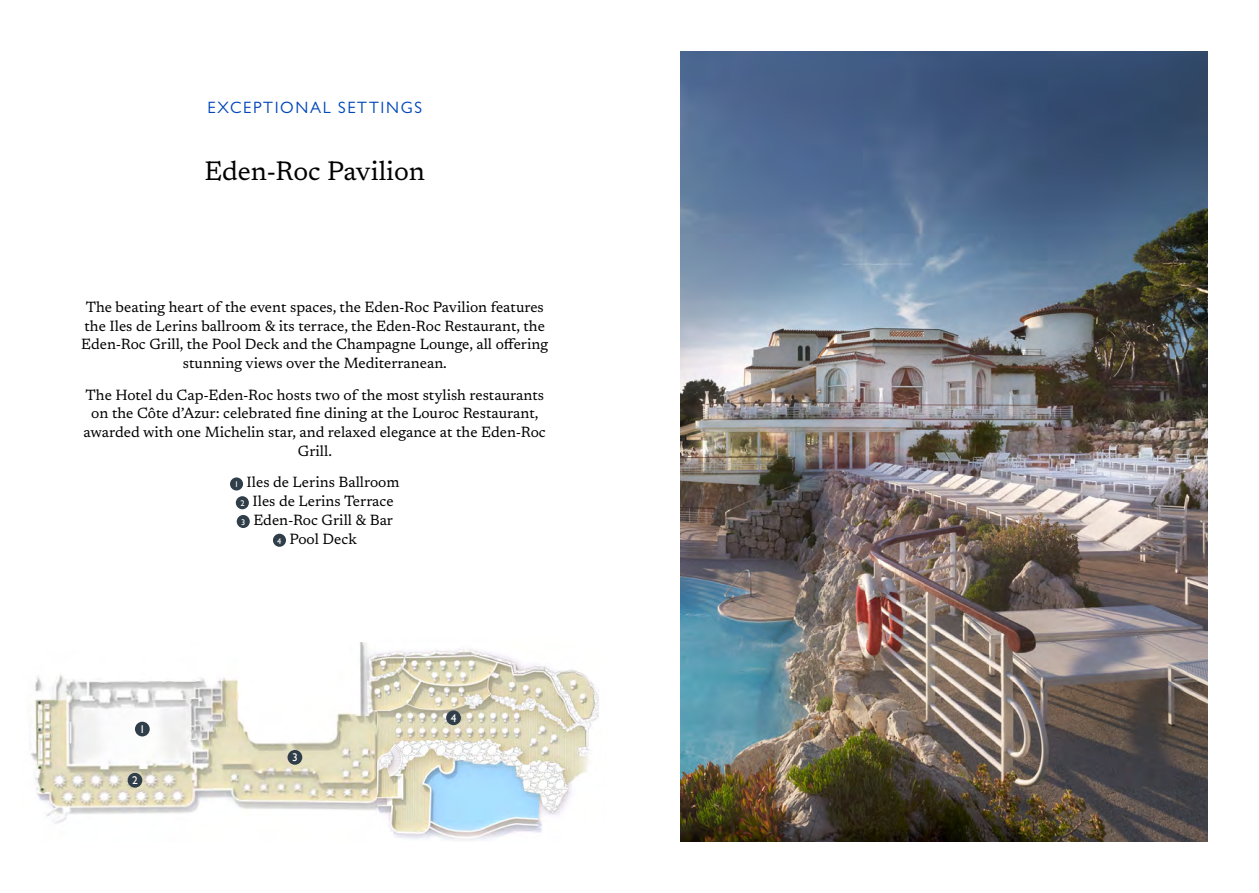
<style>
.page{position:relative;width:1259px;height:893px;background:#fff}
.page>*{position:absolute;margin:0;border:0;box-sizing:border-box;transform-origin:0 0}
.t1{font:27px "Newsreader";color:#000}
.t2{font:16.5px "Gill Sans MT Pro";letter-spacing:.1em;color:#0047ba}
.t3{font:15px/18.8px "Newsreader";color:#000;text-align:center}
.t4{font:11.4px "Gill Sans";color:#fff}
.s1{font-family:"Gill Sans";font-size:8.4px;color:#fff}
</style>
<div class="page">
<div style="left:230px;top:477px;width:13px;height:13px;background:#303e49;border-radius:50%"></div>
<div style="left:236px;top:496px;width:13px;height:13px;background:#303e49;border-radius:50%"></div>
<div style="left:237px;top:515px;width:13px;height:13px;background:#303e49;border-radius:50%"></div>
<div style="left:273px;top:534px;width:13px;height:13px;background:#303e49;border-radius:50%"></div>
<img style="left:30px;top:642px;width:347px;height:182px">
<img style="left:377px;top:649px;width:222px;height:192px">
<div style="left:446px;top:710px;width:15px;height:15px;background:#303e49;border-radius:50%"></div>
<div style="left:287px;top:750px;width:15px;height:15px;background:#303e49;border-radius:50%"></div>
<div style="left:128px;top:773px;width:14px;height:15px;background:#303e49;border-radius:50%"></div>
<div style="left:135px;top:722px;width:15px;height:14px;background:#303e49;border-radius:50%"></div>
<img style="left:680px;top:51px;width:528px;height:791px">
<p class="t2" style="left:207px;top:98px;width:216px">EXCEPTIONAL SETTINGS</p>
<h1 class="t1" style="left:204px;top:151px;width:222px">Eden-Roc Pavilion</h1>
<p class="t3" style="left:81px;top:297px;width:468px">The beating heart of the event spaces, the Eden-Roc Pavilion features the Iles de Lerins ballroom &amp; its terrace, the Eden-Roc Restaurant, the Eden-Roc Grill, the Pool Deck and the Champagne Lounge, all offering stunning views over the Mediterranean.</p>
<p class="t3" style="left:84px;top:384px;width:464px">The Hotel du Cap-Eden-Roc hosts two of the most stylish restaurants on the Côte d’Azur: celebrated fine dining at the Louroc Restaurant, awarded with one Michelin star, and relaxed elegance at the Eden-Roc Grill.</p>
<p class="t3" style="left:234px;top:472px;width:166px"><span class="s1">1</span> Iles de Lerins Ballroom<br><span class="s1">2</span> Iles de Lerins Terrace<br><span class="s1">3</span> Eden-Roc Grill &amp; Bar<br><span class="s1">4</span> Pool Deck</p>
<p class="t4" style="left:139px;top:722px;width:7px">1</p>
<p class="t4" style="left:132px;top:773px;width:7px">2</p>
<p class="t4" style="left:292px;top:751px;width:7px">3</p>
<p class="t4" style="left:451px;top:711px;width:7px">4</p>
</div>
